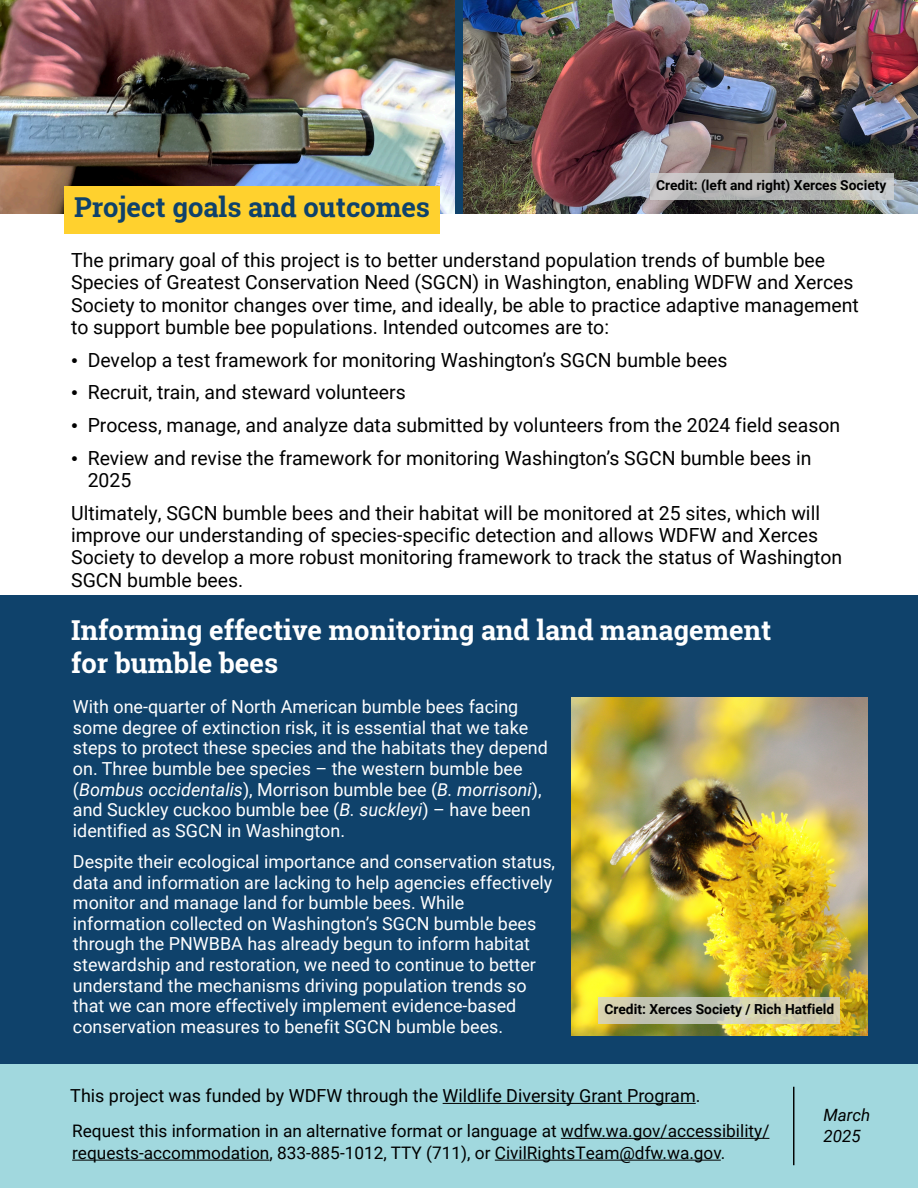
<style>
.page{position:relative;width:918px;height:1188px;background:#fff}
.page>*{position:absolute;margin:0;border:0;box-sizing:border-box;transform-origin:0 0}
.t1{font:700 27.45px/32.8px "Roboto Slab";color:#fff}
.t2{font:700 27.45px "Roboto Slab";color:#0f426b}
.t3{font:19.5px/22.4px "Roboto";color:#000}
.t4{font:18px/20.7px "Roboto";color:#fff}
.t5{font:18px "Roboto";color:#000}
.t6{font:17.25px/21.8px "Roboto";color:#000}
.t7{font:italic 16.95px/20.2px "Roboto";color:#000}
.t8{font:700 13.8px "Roboto";color:#000}
.s1{font-family:"Times New Roman"}
.s2{font-style:italic}
</style>
<div class="page">
<div style="left:0;top:595px;width:918px;height:477px;background:#0f426b"></div>
<img style="left:571px;top:698px;width:297px;height:338px">
<svg style="left:598px;top:997px;width:242px;height:27px;background:#cbcab2"></svg>
<img style="left:0;top:0;width:455px;height:214px">
<img style="left:463px;top:0;width:455px;height:214px">
<svg style="left:650px;top:173px;width:243px;height:27px;background:#bcbcbb"></svg>
<div style="left:64px;top:186px;width:375px;height:48px;background:#ffd12e"></div>
<div style="left:0;top:1065px;width:918px;height:123px;background:#a1d8de"></div>
<hr style="left:561px;top:1138px;width:208px;height:1px;background:#000">
<hr style="left:72px;top:1160px;width:197px;height:1px;background:#000">
<hr style="left:495px;top:1160px;width:226px;height:1px;background:#000">
<hr style="left:793px;top:1087px;width:1px;height:78px;background:#000">
<hr style="left:443px;top:1103px;width:253px;height:1px;background:#000">
<h1 class="t2" style="left:74px;top:188px;width:358px">Project goals and outcomes</h1>
<p class="t8" style="left:656px;top:175px;width:232px">Credit: (left and right) Xerces Society</p>
<p class="t3" style="left:71px;top:248px;width:789px">The primary goal of this project is to better understand population trends of bumble bee Species of Greatest Conservation Need (SGCN) in Washington, enabling WDFW and Xerces Society to monitor changes over time, and ideally, be able to practice adaptive management to support bumble bee populations. Intended outcomes are to:</p>
<p class="t3" style="left:71px;top:348px;width:658px"><span class="s1">•</span> Develop a test framework for monitoring Washington’s SGCN bumble bees</p>
<p class="t3" style="left:71px;top:381px;width:336px"><span class="s1">•</span> Recruit, train, and steward volunteers</p>
<p class="t3" style="left:71px;top:413px;width:771px"><span class="s1">•</span> Process, manage, and analyze data submitted by volunteers from the 2024 field season</p>
<p class="t3" style="left:88px;top:446px;width:725px;text-indent:-17px"><span class="s1">•</span> Review and revise the framework for monitoring Washington’s SGCN bumble bees in<br>2025</p>
<p class="t3" style="left:71px;top:501px;width:772px">Ultimately, SGCN bumble bees and their habitat will be monitored at 25 sites, which will improve our understanding of species-specific detection and allows WDFW and Xerces Society to develop a more robust monitoring framework to track the status of Washington SGCN bumble bees.</p>
<h1 class="t1" style="left:71px;top:613px;width:702px">Informing effective monitoring and land management for bumble bees</h1>
<p class="t4" style="left:73px;top:696px;width:477px">With one-quarter of North American bumble bees facing some degree of extinction risk, it is essential that we take steps to protect these species and the habitats they depend on. Three bumble bee species – the western bumble bee (<span class="s2">Bombus occidentalis</span>), Morrison bumble bee (<span class="s2">B. morrisoni</span>), and Suckley cuckoo bumble bee (<span class="s2">B. suckleyi</span>) – have been identified as SGCN in Washington.</p>
<p class="t4" style="left:73px;top:851px;width:484px">Despite their ecological importance and conservation status, data and information are lacking to help agencies effectively monitor and manage land for bumble bees. While information collected on Washington’s SGCN bumble bees through the PNWBBA has already begun to inform habitat stewardship and restoration, we need to continue to better understand the mechanisms driving population trends so that we can more effectively implement evidence-based conservation measures to benefit SGCN bumble bees.</p>
<p class="t8" style="left:604px;top:1000px;width:232px">Credit: Xerces Society / Rich Hatfield</p>
<p class="t5" style="left:70px;top:1083px;width:632px">This project was funded by WDFW through the Wildlife Diversity Grant Program.</p>
<p class="t6" style="left:72px;top:1119px;width:699px">Request this information in an alternative format or language at wdfw.wa.gov/accessibility/ requests-accommodation, 833-885-1012, TTY (711), or CivilRightsTeam@dfw.wa.gov.</p>
<p class="t7" style="left:823px;top:1105px;width:48px">March<br>2025</p>
</div>
